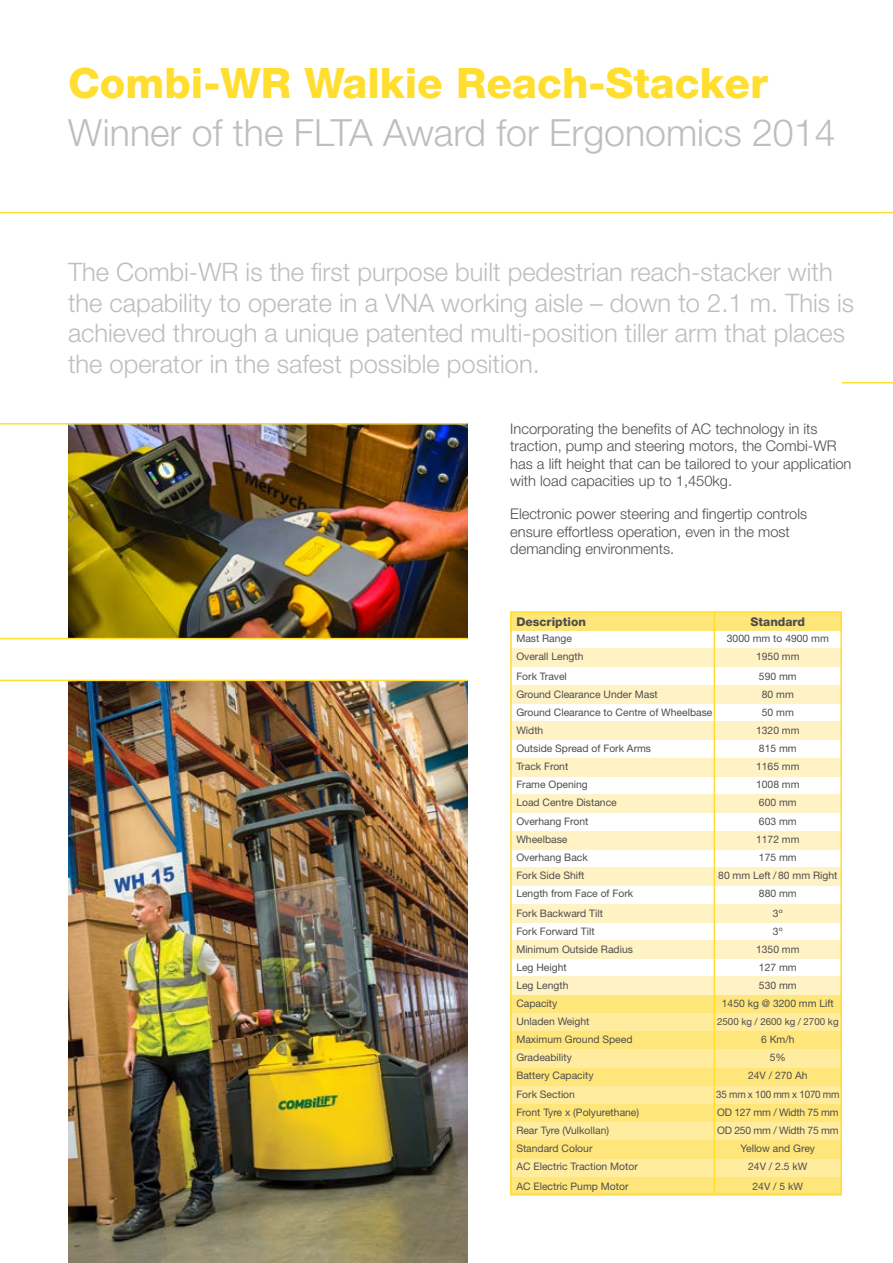
<style>
.page{position:relative;width:893px;height:1263px;background:#fff}
.page>*{position:absolute;margin:0;border:0;box-sizing:border-box;transform-origin:0 0}
.t1{font:800 42px "Helvetica Neue LT Std";color:#ffde2f}
.t2{font:300 37.5px "Helvetica Neue LT Std";color:#bcbec0}
.t3{font:300 25.5px/30.6px "Helvetica Neue LT Std";color:#bcbec0}
.t4{font:300 14.7px/17.7px "Helvetica Neue LT Std";color:#4d4d4f}
.t5{font:800 12px "Helvetica Neue LT Std";color:#4d4d4f}
.t6{font:10.35px "Helvetica Neue LT Std";color:#4d4d4f}
.t7{font:10.35px "Helvetica Neue LT Std";letter-spacing:-.025em;color:#4d4d4f}
.t8{font:10.35px "Helvetica Neue LT Std";letter-spacing:-.025em;color:#4d4d4f;scale:.95 1}
.t9{font:9.75px "Helvetica Neue LT Std";color:#4d4d4f}
</style>
<div class="page">
<hr style="left:842px;top:382px;width:51px;height:1px;background:#ffde2f">
<img style="left:68px;top:425px;width:400px;height:213px">
<hr style="left:0;top:423px;width:468px;height:2px;background:#ffde2f">
<hr style="left:0;top:638px;width:468px;height:1px;background:#ffde2f">
<img style="left:68px;top:681px;width:400px;height:582px">
<div style="left:510px;top:612px;width:332px;height:19px;background:#ffe67b"></div>
<div style="left:510px;top:649px;width:332px;height:18px;background:#fff2c4"></div>
<div style="left:510px;top:685px;width:332px;height:18px;background:#fff2c4"></div>
<div style="left:510px;top:722px;width:332px;height:18px;background:#fff2c4"></div>
<div style="left:510px;top:758px;width:332px;height:18px;background:#fff2c4"></div>
<div style="left:510px;top:794px;width:332px;height:19px;background:#fff2c4"></div>
<div style="left:510px;top:831px;width:332px;height:18px;background:#fff2c4"></div>
<div style="left:510px;top:867px;width:332px;height:19px;background:#fff2c4"></div>
<div style="left:510px;top:904px;width:332px;height:18px;background:#fff2c4"></div>
<div style="left:510px;top:940px;width:332px;height:18px;background:#fff2c4"></div>
<div style="left:510px;top:977px;width:332px;height:18px;background:#fff2c4"></div>
<div style="left:510px;top:995px;width:332px;height:18px;background:#ffe67b"></div>
<div style="left:510px;top:1013px;width:332px;height:18px;background:#ffec9f"></div>
<div style="left:510px;top:1031px;width:332px;height:19px;background:#ffe67b"></div>
<div style="left:510px;top:1050px;width:332px;height:18px;background:#ffec9f"></div>
<div style="left:510px;top:1068px;width:332px;height:18px;background:#ffe67b"></div>
<div style="left:510px;top:1086px;width:332px;height:18px;background:#ffec9f"></div>
<div style="left:510px;top:1104px;width:332px;height:18px;background:#ffe67b"></div>
<div style="left:510px;top:1122px;width:332px;height:19px;background:#ffec9f"></div>
<div style="left:510px;top:1141px;width:332px;height:18px;background:#ffe67b"></div>
<div style="left:510px;top:1159px;width:332px;height:18px;background:#ffec9f"></div>
<div style="left:510px;top:1177px;width:332px;height:18px;background:#ffe67b"></div>
<hr style="left:714px;top:611px;width:1px;height:583px;background:#ffde2f">
<div style="left:510px;top:611px;width:332px;height:583px;border:2px solid #ffde2f"></div>
<hr style="left:0;top:212px;width:893px;height:1px;background:#ffde2f">
<hr style="left:0;top:680px;width:468px;height:1px;background:#ffde2f">
<h1 class="t1" style="left:68px;top:58px;width:702px">Combi-WR Walkie Reach-Stacker</h1>
<h2 class="t2" style="left:68px;top:110px;width:769px">Winner of the FLTA Award for Ergonomics 2014</h2>
<p class="t3" style="left:68px;top:256px;width:788px">The Combi-WR is the first purpose built pedestrian reach-stacker with the capability to operate in a VNA working aisle – down to 2.1 m. This is achieved through a unique patented multi-position tiller arm that places the operator in the safest possible position.</p>
<h3 class="t4" style="left:510px;top:419px;width:343px">Incorporating the benefits of AC technology in its traction, pump and steering motors, the Combi-WR has a lift height that can be tailored to your application with load capacities up to 1,450kg.</h3>
<h3 class="t4" style="left:510px;top:505px;width:298px">Electronic power steering and fingertip controls ensure effortless operation, even in the most demanding environments.</h3>
<p class="t5" style="left:516px;top:614px;width:71px">Description</p>
<p class="t5" style="left:751px;top:614px;width:56px">Standard</p>
<p class="t6" style="left:516px;top:632px;width:57px">Mast Range</p>
<p class="t6" style="left:727px;top:632px;width:104px">3000 mm to 4900 mm</p>
<p class="t6" style="left:516px;top:650px;width:69px">Overall Length</p>
<p class="t6" style="left:756px;top:650px;width:45px">1950 mm</p>
<p class="t6" style="left:516px;top:670px;width:52px">Fork Travel</p>
<p class="t6" style="left:759px;top:670px;width:39px">590 mm</p>
<p class="t6" style="left:516px;top:688px;width:143px">Ground Clearance Under Mast</p>
<p class="t6" style="left:762px;top:688px;width:34px">80 mm</p>
<p class="t6" style="left:516px;top:706px;width:198px">Ground Clearance to Centre of Wheelbase</p>
<p class="t6" style="left:762px;top:706px;width:34px">50 mm</p>
<p class="t6" style="left:516px;top:724px;width:29px">Width</p>
<p class="t6" style="left:756px;top:724px;width:45px">1320 mm</p>
<p class="t6" style="left:516px;top:742px;width:136px">Outside Spread of Fork Arms</p>
<p class="t6" style="left:759px;top:742px;width:39px">815 mm</p>
<p class="t6" style="left:516px;top:760px;width:53px">Track Front</p>
<p class="t6" style="left:756px;top:760px;width:45px">1165 mm</p>
<p class="t6" style="left:516px;top:778px;width:73px">Frame Opening</p>
<p class="t6" style="left:756px;top:778px;width:45px">1008 mm</p>
<p class="t6" style="left:516px;top:796px;width:102px">Load Centre Distance</p>
<p class="t6" style="left:759px;top:796px;width:39px">600 mm</p>
<p class="t6" style="left:516px;top:815px;width:74px">Overhang Front</p>
<p class="t6" style="left:759px;top:815px;width:39px">603 mm</p>
<p class="t6" style="left:516px;top:833px;width:53px">Wheelbase</p>
<p class="t6" style="left:756px;top:833px;width:45px">1172 mm</p>
<p class="t6" style="left:516px;top:851px;width:73px">Overhang Back</p>
<p class="t6" style="left:759px;top:851px;width:39px">175 mm</p>
<p class="t6" style="left:516px;top:869px;width:70px">Fork Side Shift</p>
<p class="t6" style="left:718px;top:869px;width:121px">80 mm Left / 80 mm Right</p>
<p class="t6" style="left:516px;top:887px;width:118px">Length from Face of Fork</p>
<p class="t6" style="left:759px;top:887px;width:39px">880 mm</p>
<p class="t6" style="left:516px;top:907px;width:88px">Fork Backward Tilt</p>
<p class="t6" style="left:773px;top:907px;width:11px">3º</p>
<p class="t6" style="left:516px;top:925px;width:80px">Fork Forward Tilt</p>
<p class="t6" style="left:773px;top:925px;width:11px">3º</p>
<p class="t6" style="left:516px;top:943px;width:118px">Minimum Outside Radius</p>
<p class="t6" style="left:756px;top:943px;width:45px">1350 mm</p>
<p class="t6" style="left:516px;top:961px;width:52px">Leg Height</p>
<p class="t6" style="left:759px;top:961px;width:39px">127 mm</p>
<p class="t6" style="left:516px;top:979px;width:54px">Leg Length</p>
<p class="t6" style="left:759px;top:979px;width:39px">530 mm</p>
<p class="t6" style="left:516px;top:997px;width:43px">Capacity</p>
<p class="t6" style="left:722px;top:997px;width:114px">1450 kg @ 3200 mm Lift</p>
<p class="t6" style="left:516px;top:1015px;width:75px">Unladen Weight</p>
<p class="t9" style="left:717px;top:1015px;width:123px">2500 kg / 2600 kg / 2700 kg</p>
<p class="t6" style="left:516px;top:1033px;width:118px">Maximum Ground Speed</p>
<p class="t6" style="left:761px;top:1033px;width:35px">6 Km/h</p>
<p class="t6" style="left:516px;top:1051px;width:57px">Gradeability</p>
<p class="t6" style="left:770px;top:1051px;width:18px">5%</p>
<p class="t6" style="left:516px;top:1069px;width:79px">Battery Capacity</p>
<p class="t6" style="left:748px;top:1069px;width:61px">24V / 270 Ah</p>
<p class="t6" style="left:516px;top:1088px;width:60px">Fork Section</p>
<p class="t8" style="left:716px;top:1088px;width:131px">35 mm x 100 mm x 1070 mm</p>
<p class="t6" style="left:516px;top:1106px;width:124px">Front Tyre x (Polyurethane)</p>
<p class="t7" style="left:717px;top:1106px;width:123px">OD 127 mm / Width 75 mm</p>
<p class="t6" style="left:516px;top:1124px;width:94px">Rear Tyre (Vulkollan)</p>
<p class="t7" style="left:717px;top:1124px;width:123px">OD 250 mm / Width 75 mm</p>
<p class="t6" style="left:516px;top:1142px;width:78px">Standard Colour</p>
<p class="t6" style="left:741px;top:1142px;width:76px">Yellow and Grey</p>
<p class="t6" style="left:516px;top:1160px;width:123px">AC Electric Traction Motor</p>
<p class="t6" style="left:748px;top:1160px;width:61px">24V / 2.5 kW</p>
<p class="t6" style="left:516px;top:1180px;width:114px">AC Electric Pump Motor</p>
<p class="t6" style="left:752px;top:1180px;width:52px">24V / 5 kW</p>
</div>
